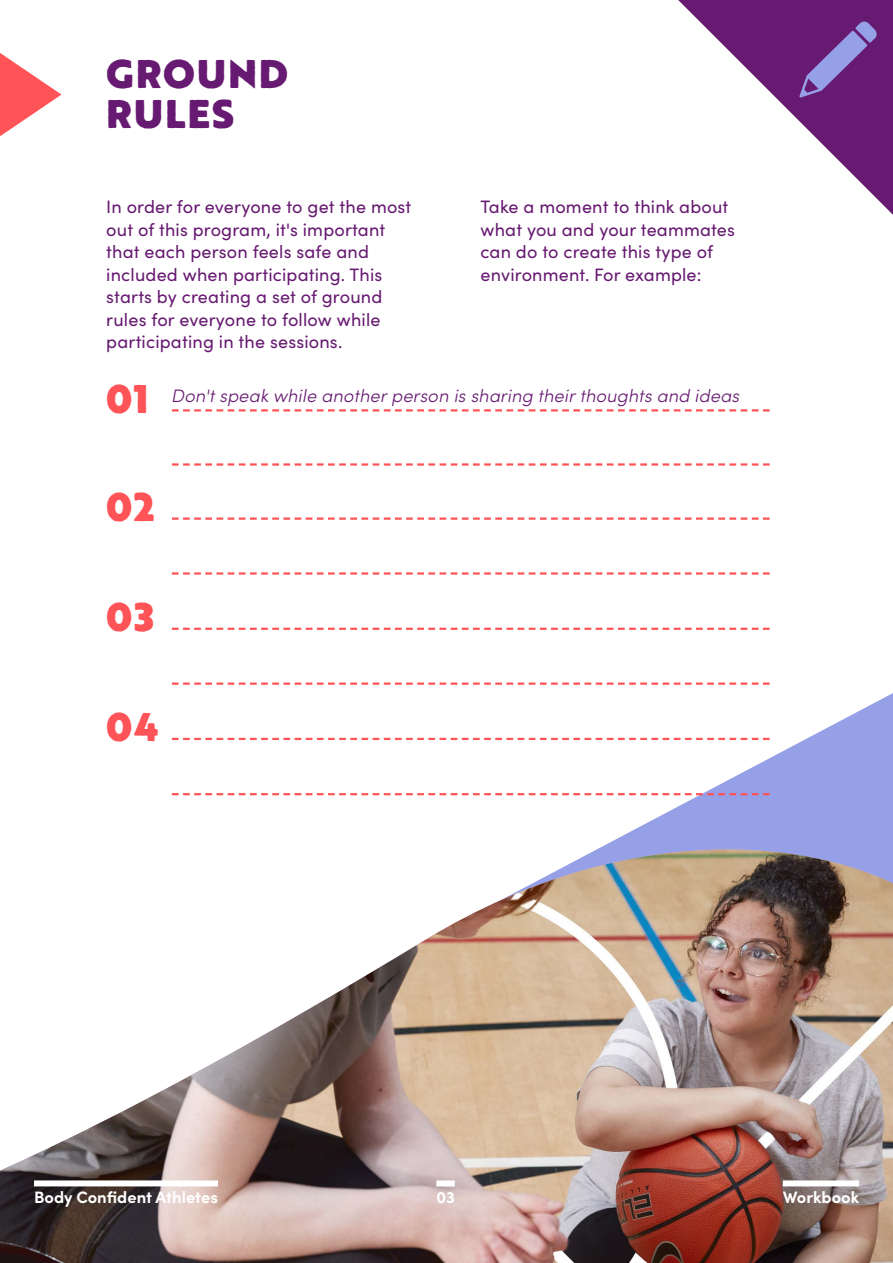
<style>
.page{position:relative;width:893px;height:1263px;background:#fff}
.page>*{position:absolute;margin:0;border:0;box-sizing:border-box;transform-origin:0 0}
.Page_Title_Head{font:900 39px/40.5px "Brother 1816 Printed";letter-spacing:.04em;color:#671a71}
.PAGE_TITLES{font:900 39px "Brother 1816 Printed";letter-spacing:.04em;color:#fe5357}
.BODY_Body{font:18px/22.5px "Sofia Pro";letter-spacing:.01em;color:#671a71}
.BODY_Body-2{font:italic 300 18px "Sofia Pro";letter-spacing:.01em;color:#671a71}
.FOOTER_Nav{font:700 16.5px "Sofia Pro";color:#fff}
</style>
<div class="page">
<svg style="left:495px;top:693px;width:398px;height:119px"></svg>
<svg style="left:0;top:53px;width:62px;height:83px"></svg>
<svg style="left:678px;top:0;width:215px;height:215px"></svg>
<img style="left:0;top:812px;width:893px;height:451px">
<img style="left:0;top:849px;width:893px;height:322px">
<div style="left:34px;top:1180px;width:184px;height:6px;background:#fff"></div>
<div style="left:783px;top:1180px;width:76px;height:6px;background:#fff"></div>
<div style="left:436px;top:1180px;width:19px;height:6px;background:#fff"></div>
<svg style="left:172px;top:409px;width:598px;height:2px"></svg>
<svg style="left:172px;top:463px;width:598px;height:3px"></svg>
<svg style="left:172px;top:517px;width:598px;height:3px"></svg>
<svg style="left:172px;top:572px;width:598px;height:3px"></svg>
<svg style="left:172px;top:682px;width:598px;height:3px"></svg>
<svg style="left:172px;top:628px;width:598px;height:2px"></svg>
<svg style="left:172px;top:793px;width:598px;height:2px"></svg>
<svg style="left:172px;top:738px;width:598px;height:2px"></svg>
<svg style="left:799px;top:21px;width:78px;height:77px;background:#744193"></svg>
<p class="Page_Title_Head" style="left:106px;top:52px;width:184px">GROUND<br>RULES</p>
<p class="BODY_Body" style="left:106px;top:195px;width:307px">In order for everyone to get the most out of this program, it's important that each person feels safe and included when participating. This starts by creating a set of ground rules for everyone to follow while participating in the sessions.</p>
<p class="BODY_Body" style="left:480px;top:195px;width:256px">Take a moment to think about what you and your teammates can do to create this type of environment. For example:</p>
<p class="PAGE_TITLES" style="left:106px;top:368px;width:44px">01</p>
<p class="BODY_Body-2" style="left:172px;top:382px;width:570px">Don't speak while another person is sharing their thoughts and ideas</p>
<p class="PAGE_TITLES" style="left:106px;top:476px;width:50px">02</p>
<p class="PAGE_TITLES" style="left:106px;top:587px;width:49px">03</p>
<p class="PAGE_TITLES" style="left:106px;top:697px;width:55px">04</p>
<p class="FOOTER_Nav" style="left:34px;top:1185px;width:185px">Body Confident Athletes</p>
<p class="FOOTER_Nav" style="left:436px;top:1185px;width:20px">03</p>
<p class="FOOTER_Nav" style="left:783px;top:1185px;width:78px">Workbook</p>
</div>
